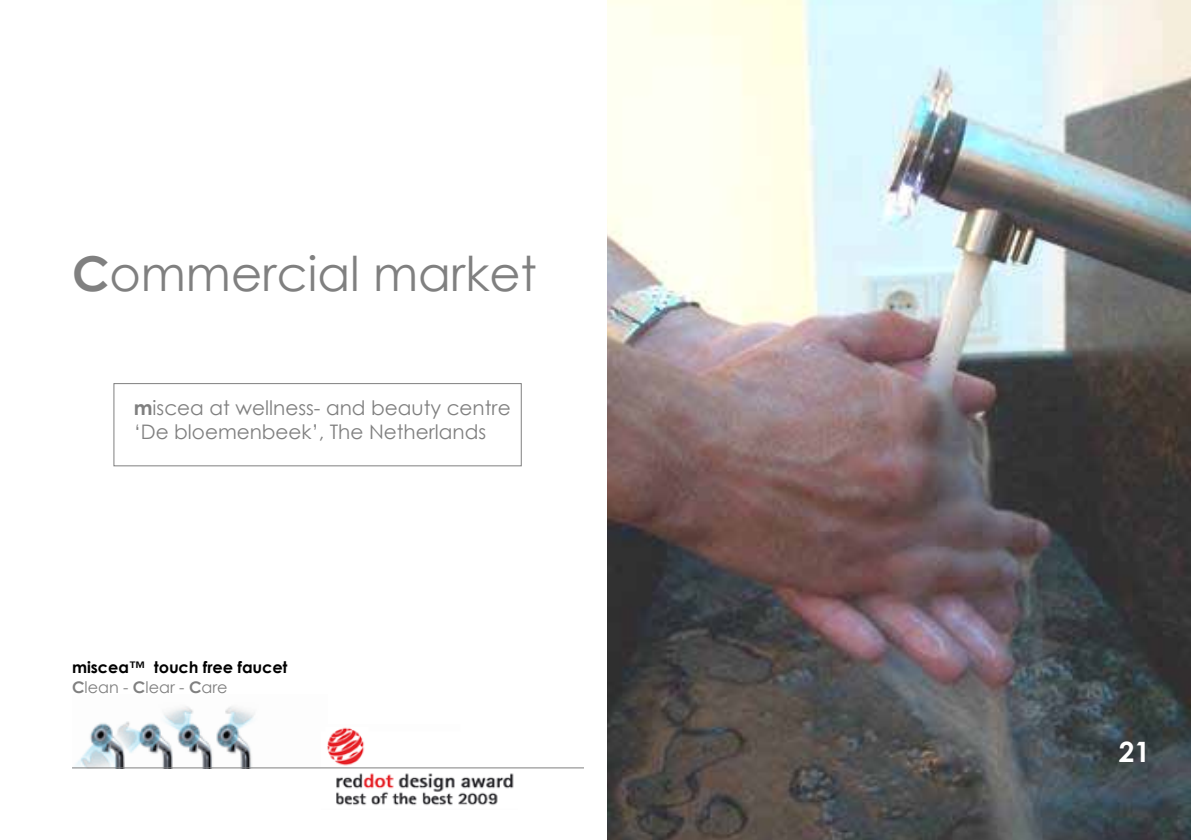
<style>
.page{position:relative;width:1191px;height:840px;background:#fff}
.page>*{position:absolute;margin:0;border:0;box-sizing:border-box;transform-origin:0 0}
.t1{font:48px "Century Gothic";color:#808080}
.t2{font:700 28px "Century Gothic";color:#fff}
.t3{font:20px/24px "Century Gothic";color:#808080}
.t4{font:700 16px/19.2px "Century Gothic";color:#000}
.s1{font-weight:700}
.s2{color:#808080}
.s3{font-weight:400;color:#808080}
</style>
<div class="page">
<img style="left:75px;top:706px;width:180px;height:61px">
<img style="left:322px;top:727px;width:195px;height:79px">
<hr style="left:72px;top:767px;width:1045px;height:1px;background:#808080">
<div style="left:584px;top:752px;width:22px;height:26px;background:#fff"></div>
<div style="left:113px;top:383px;width:409px;height:83px;border:1px solid #808080"></div>
<img style="left:607px;top:0;width:584px;height:839px">
<h1 class="t1" style="left:72px;top:240px;width:466px"><span class="s1">C</span>ommercial market</h1>
<p class="t3" style="left:134px;top:395px;width:378px"><span class="s1">m</span>iscea at wellness- and beauty centre ‘De bloemenbeek’, The Netherlands</p>
<p class="t4" style="left:72px;top:656px;width:217px">miscea™ touch free faucet<br><span class="s2">C</span><span class="s3">lean -</span> <span class="s2">C</span><span class="s3">lear -</span> <span class="s2">C</span><span class="s3">are</span></p>
<h2 class="t2" style="left:1119px;top:729px;width:33px">21</h2>
</div>
